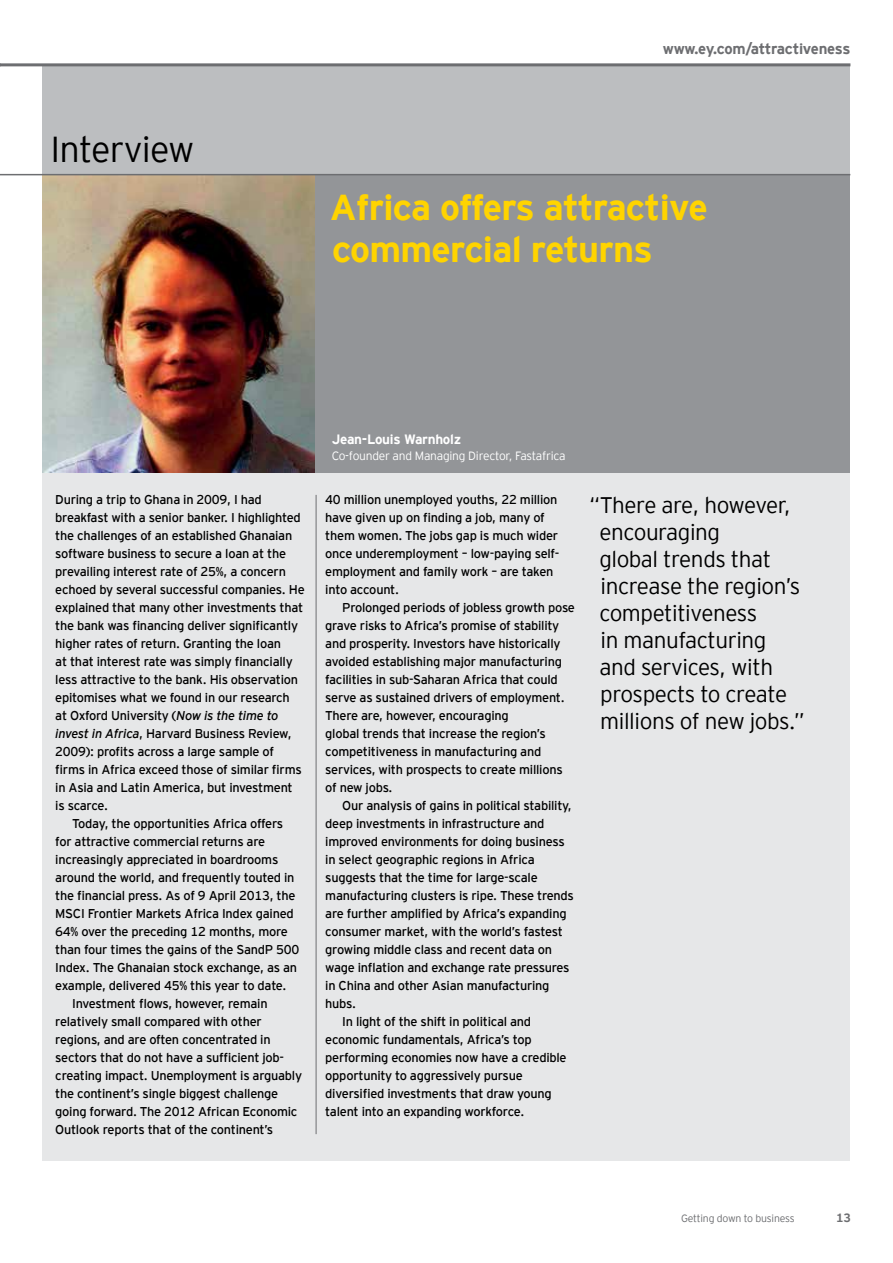
<style>
.page{position:relative;width:893px;height:1263px;background:#fff}
.page>*{position:absolute;margin:0;border:0;box-sizing:border-box;transform-origin:0 0}
.t1{font:700 36px/42px "EY Interstate";letter-spacing:-.02em;color:#ffd400}
.t2{font:300 36px "EY Interstate";letter-spacing:-.02em;color:#000}
.t3{font:300 22.5px/27px "EY Interstate";letter-spacing:-.02em;color:#000}
.t4{font:700 15px "EY Interstate";letter-spacing:-.02em;color:#6d6e71}
.t5{font:700 13.5px "EY Interstate";letter-spacing:-.02em;color:#fff}
.t6{font:12.75px/18px "EY Interstate";letter-spacing:-.02em;color:#000}
.t7{font:300 12px "EY Interstate";letter-spacing:-.02em;color:#fff}
.t8{font:700 12px "EY Interstate";color:#6d6e71}
.t9{font:300 10.5px "EY Interstate";letter-spacing:-.02em;color:#6d6e71}
.s1{font-style:italic}
</style>
<div class="page">
<div style="left:43px;top:472px;width:807px;height:689px;background:#e6e7e8"></div>
<div style="left:43px;top:345px;width:807px;height:127px;background:#939598"></div>
<div style="left:43px;top:65px;width:807px;height:111px;background:#bcbec0"></div>
<hr style="left:316px;top:495px;width:1px;height:639px;background:#6d6e71">
<div style="left:43px;top:174px;width:807px;height:204px;background:#939598"></div>
<img style="left:43px;top:175px;width:272px;height:297px">
<hr style="left:0;top:63px;width:850px;height:3px;background:#6d6e71">
<hr style="left:0;top:174px;width:850px;height:1px;background:#6d6e71">
<h1 class="t2" style="left:50px;top:124px;width:145px">Interview</h1>
<p class="t4" style="left:663px;top:38px;width:189px">www.ey.com/attractiveness</p>
<h1 class="t1" style="left:330px;top:184px;width:379px">Africa offers attractive commercial returns</h1>
<p class="t6" style="left:55px;top:490px;width:208px">During a trip to Ghana in 2009, I had</p>
<p class="t6" style="left:55px;top:508px;width:247px">breakfast with a senior banker. I highlighted</p>
<p class="t6" style="left:55px;top:526px;width:239px">the challenges of an established Ghanaian</p>
<p class="t6" style="left:55px;top:544px;width:232px">software business to secure a loan at the</p>
<p class="t6" style="left:55px;top:562px;width:232px">prevailing interest rate of 25%, a concern</p>
<p class="t6" style="left:55px;top:580px;width:251px">echoed by several successful companies. He</p>
<p class="t6" style="left:55px;top:598px;width:250px">explained that many other investments that</p>
<p class="t6" style="left:55px;top:616px;width:244px">the bank was financing deliver significantly</p>
<p class="t6" style="left:55px;top:634px;width:227px">higher rates of return. Granting the loan</p>
<p class="t6" style="left:55px;top:652px;width:239px">at that interest rate was simply financially</p>
<p class="t6" style="left:55px;top:670px;width:244px">less attractive to the bank. His observation</p>
<p class="t6" style="left:55px;top:688px;width:236px">epitomises what we found in our research</p>
<p class="t6" style="left:55px;top:706px;width:225px">at Oxford University (<span class="s1">Now is the time to</span></p>
<p class="t6" style="left:55px;top:724px;width:238px"><span class="s1">invest in Africa</span>, Harvard Business Review,</p>
<p class="t6" style="left:55px;top:742px;width:220px">2009): profits across a large sample of</p>
<p class="t6" style="left:55px;top:760px;width:248px">firms in Africa exceed those of similar firms</p>
<p class="t6" style="left:55px;top:778px;width:239px">in Asia and Latin America, but investment</p>
<p class="t6" style="left:55px;top:796px;width:54px">is scarce.</p>
<p class="t6" style="left:72px;top:814px;width:212px">Today, the opportunities Africa offers</p>
<p class="t6" style="left:55px;top:832px;width:211px">for attractive commercial returns are</p>
<p class="t6" style="left:55px;top:850px;width:225px">increasingly appreciated in boardrooms</p>
<p class="t6" style="left:55px;top:868px;width:241px">around the world, and frequently touted in</p>
<p class="t6" style="left:55px;top:886px;width:242px">the financial press. As of 9 April 2013, the</p>
<p class="t6" style="left:55px;top:904px;width:240px">MSCI Frontier Markets Africa Index gained</p>
<p class="t6" style="left:55px;top:922px;width:234px">64% over the preceding 12 months, more</p>
<p class="t6" style="left:55px;top:940px;width:246px">than four times the gains of the SandP 500</p>
<p class="t6" style="left:55px;top:958px;width:243px">Index. The Ghanaian stock exchange, as an</p>
<p class="t6" style="left:55px;top:976px;width:233px">example, delivered 45% this year to date.</p>
<p class="t6" style="left:72px;top:994px;width:197px">Investment flows, however, remain</p>
<p class="t6" style="left:55px;top:1012px;width:208px">relatively small compared with other</p>
<p class="t6" style="left:55px;top:1030px;width:217px">regions, and are often concentrated in</p>
<p class="t6" style="left:55px;top:1048px;width:230px">sectors that do not have a sufficient job-</p>
<p class="t6" style="left:55px;top:1066px;width:248px">creating impact. Unemployment is arguably</p>
<p class="t6" style="left:55px;top:1084px;width:224px">the continent’s single biggest challenge</p>
<p class="t6" style="left:55px;top:1102px;width:244px">going forward. The 2012 African Economic</p>
<p class="t6" style="left:55px;top:1120px;width:219px">Outlook reports that of the continent’s</p>
<p class="t5" style="left:332px;top:429px;width:131px">Jean-Louis Warnholz</p>
<p class="t7" style="left:332px;top:448px;width:235px">Co-founder and Managing Director, Fastafrica</p>
<p class="t6" style="left:325px;top:490px;width:236px">40 million unemployed youths, 22 million have given up on finding a job, many of them women. The jobs gap is much wider once underemployment – low-paying self&shy;employment and family work – are taken into account.</p>
<p class="t6" style="left:325px;top:598px;width:251px;text-indent:17px">Prolonged periods of jobless growth pose grave risks to Africa’s promise of stability and prosperity. Investors have historically avoided establishing major manufacturing facilities in sub-Saharan Africa that could serve as sustained drivers of employment.<br>There are, however, encouraging<br>global trends that increase the region’s competitiveness in manufacturing and services, with prospects to create millions of new jobs.</p>
<p class="t6" style="left:342px;top:796px;width:231px">Our analysis of gains in political stability,</p>
<p class="t6" style="left:325px;top:814px;width:221px">deep investments in infrastructure and</p>
<p class="t6" style="left:325px;top:832px;width:241px">improved environments for doing business</p>
<p class="t6" style="left:325px;top:850px;width:211px">in select geographic regions in Africa</p>
<p class="t6" style="left:325px;top:868px;width:214px">suggests that the time for large-scale</p>
<p class="t6" style="left:325px;top:886px;width:250px">manufacturing clusters is ripe. These trends</p>
<p class="t6" style="left:325px;top:904px;width:243px">are further amplified by Africa’s expanding</p>
<p class="t6" style="left:325px;top:922px;width:239px">consumer market, with the world’s fastest</p>
<p class="t6" style="left:325px;top:940px;width:228px">growing middle class and recent data on</p>
<p class="t6" style="left:325px;top:958px;width:246px">wage inflation and exchange rate pressures</p>
<p class="t6" style="left:325px;top:976px;width:226px">in China and other Asian manufacturing</p>
<p class="t6" style="left:325px;top:994px;width:32px">hubs.</p>
<p class="t6" style="left:342px;top:1012px;width:190px">In light of the shift in political and</p>
<p class="t6" style="left:325px;top:1030px;width:208px">economic fundamentals, Africa’s top</p>
<p class="t6" style="left:325px;top:1048px;width:243px">performing economies now have a credible</p>
<p class="t6" style="left:325px;top:1066px;width:199px">opportunity to aggressively pursue</p>
<p class="t6" style="left:325px;top:1084px;width:228px">diversified investments that draw young</p>
<p class="t6" style="left:325px;top:1102px;width:201px">talent into an expanding workforce.</p>
<h2 class="t3" style="left:599px;top:490px;width:207px;text-indent:-10px">“There are, however, encouraging<br>global trends that increase the region’s competitiveness<br>in manufacturing and services, with prospects to create millions of new jobs.”</h2>
<p class="t9" style="left:681px;top:1210px;width:115px">Getting down to business</p>
<p class="t8" style="left:836px;top:1209px;width:16px">13</p>
</div>
